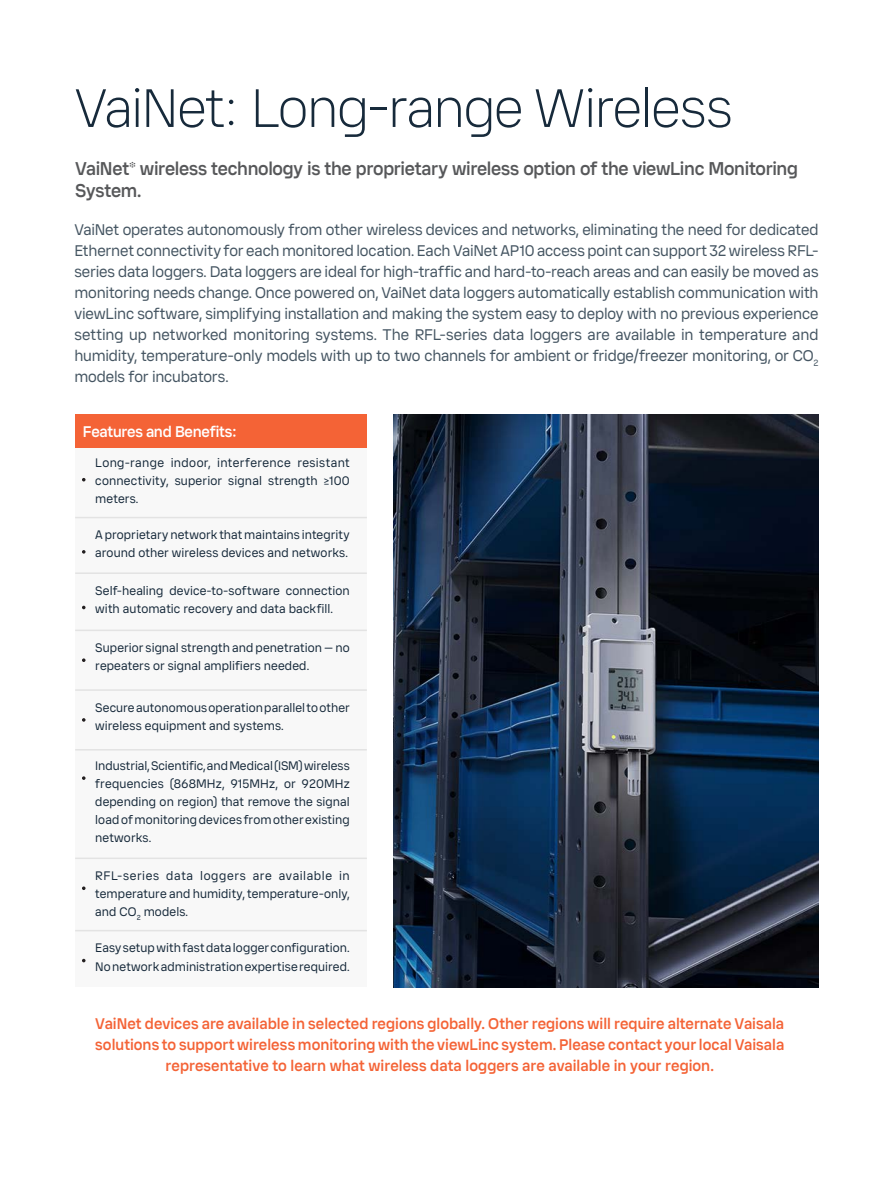
<style>
.page{position:relative;width:893px;height:1191px;background:#fff}
.page>*{position:absolute;margin:0;border:0;box-sizing:border-box;transform-origin:0 0}
.Heading_01__46pt{font:300 52.5px "Vaisala Sans";letter-spacing:-.04em;color:#172a3b}
.Body_Text__10pt{font:500 18px/22.5px "Vaisala Sans Beta 01";letter-spacing:-.015em;color:#57585a}
.Body_Text__10pt-2{font:15px/21px "Vaisala Sans Beta 01";letter-spacing:-.01em;color:#455562;text-align:justify}
.Heading_01__46pt-2{font:500 15px/21px "Vaisala Sans Beta 01";letter-spacing:.005em;color:#f46336;text-align:center}
.Box_Heading__10pt{font:500 15px "Vaisala Sans Beta 01";letter-spacing:-.015em;color:#fff}
.Box_Body__8pt{font:12px/18px "Vaisala Sans Beta 01";letter-spacing:.01em;color:#172a3b}
</style>
<div class="page">
<div style="left:75px;top:414px;width:292px;height:36px;background:#f46336"></div>
<div style="left:75px;top:448px;width:292px;height:539px;background:#f8f8f8"></div>
<hr style="left:75px;top:517px;width:292px;height:1px;background:#e3e3e3">
<hr style="left:75px;top:572px;width:292px;height:2px;background:#e3e3e3">
<hr style="left:75px;top:629px;width:292px;height:2px;background:#e3e3e3">
<hr style="left:75px;top:689px;width:292px;height:2px;background:#e3e3e3">
<hr style="left:75px;top:749px;width:292px;height:1px;background:#e3e3e3">
<hr style="left:75px;top:857px;width:292px;height:2px;background:#e3e3e3">
<hr style="left:75px;top:930px;width:292px;height:1px;background:#e3e3e3">
<svg style="left:82px;top:478px;width:4px;height:3px"></svg>
<svg style="left:82px;top:605px;width:4px;height:4px"></svg>
<svg style="left:82px;top:658px;width:4px;height:4px"></svg>
<svg style="left:82px;top:776px;width:4px;height:4px"></svg>
<svg style="left:82px;top:886px;width:4px;height:4px"></svg>
<svg style="left:82px;top:958px;width:4px;height:4px"></svg>
<img style="left:393px;top:414px;width:426px;height:573px">
<p class="Heading_01__46pt" style="left:74px;top:72px;width:660px">VaiNet: Long-range Wireless</p>
<p class="Body_Text__10pt" style="left:75px;top:157px;width:724px">VaiNet* wireless technology is the proprietary wireless option of the viewLinc Monitoring<br>System.</p>
<p class="Body_Text__10pt-2" style="left:74px;top:219px;width:746px">VaiNet operates autonomously from other wireless devices and networks, eliminating the need for dedicated Ethernet connectivity for each monitored location. Each VaiNet AP10 access point can support 32 wireless RFL&shy;series data loggers. Data loggers are ideal for high-traffic and hard-to-reach areas and can easily be moved as monitoring needs change. Once powered on, VaiNet data loggers automatically establish communication with viewLinc software, simplifying installation and making the system easy to deploy with no previous experience setting up networked monitoring systems. The RFL-series data loggers are available in temperature and humidity, temperature-only models with up to two channels for ambient or fridge/freezer monitoring, or CO<sub>2 </sub>models for incubators.</p>
<p class="Box_Heading__10pt" style="left:83px;top:423px;width:155px">Features and Benefits:</p>
<p class="Box_Body__8pt" style="left:95px;top:454px;width:256px;text-align:justify">Long-range indoor, interference resistant connectivity, superior signal strength ≥100 meters.</p>
<p class="Box_Body__8pt" style="left:95px;top:526px;width:256px">A proprietary network that maintains integrity around other wireless devices and networks.</p>
<p class="Box_Body__8pt" style="left:95px;top:581px;width:256px">Self-healing device-to-software connection with automatic recovery and data backfill.</p>
<p class="Box_Body__8pt" style="left:95px;top:638px;width:256px">Superior signal strength and penetration — no repeaters or signal amplifiers needed.</p>
<p class="Box_Body__8pt" style="left:95px;top:698px;width:256px">Secure autonomous operation parallel to other wireless equipment and systems.</p>
<p class="Box_Body__8pt" style="left:95px;top:756px;width:256px;text-align:justify">Industrial, Scientific, and Medical (ISM) wireless frequencies (868MHz, 915MHz, or 920MHz depending on region) that remove the signal load of monitoring devices from other existing networks.</p>
<p class="Box_Body__8pt" style="left:95px;top:866px;width:256px;text-align:justify">RFL-series data loggers are available in temperature and humidity, temperature-only, and CO<sub>2</sub> models.</p>
<p class="Box_Body__8pt" style="left:95px;top:939px;width:256px">Easy setup with fast data logger configuration.<br>No network administration expertise required.</p>
<p class="Heading_01__46pt-2" style="left:95px;top:1012px;width:690px">VaiNet devices are available in selected regions globally. Other regions will require alternate Vaisala solutions to support wireless monitoring with the viewLinc system. Please contact your local Vaisala representative to learn what wireless data loggers are available in your region.</p>
</div>
